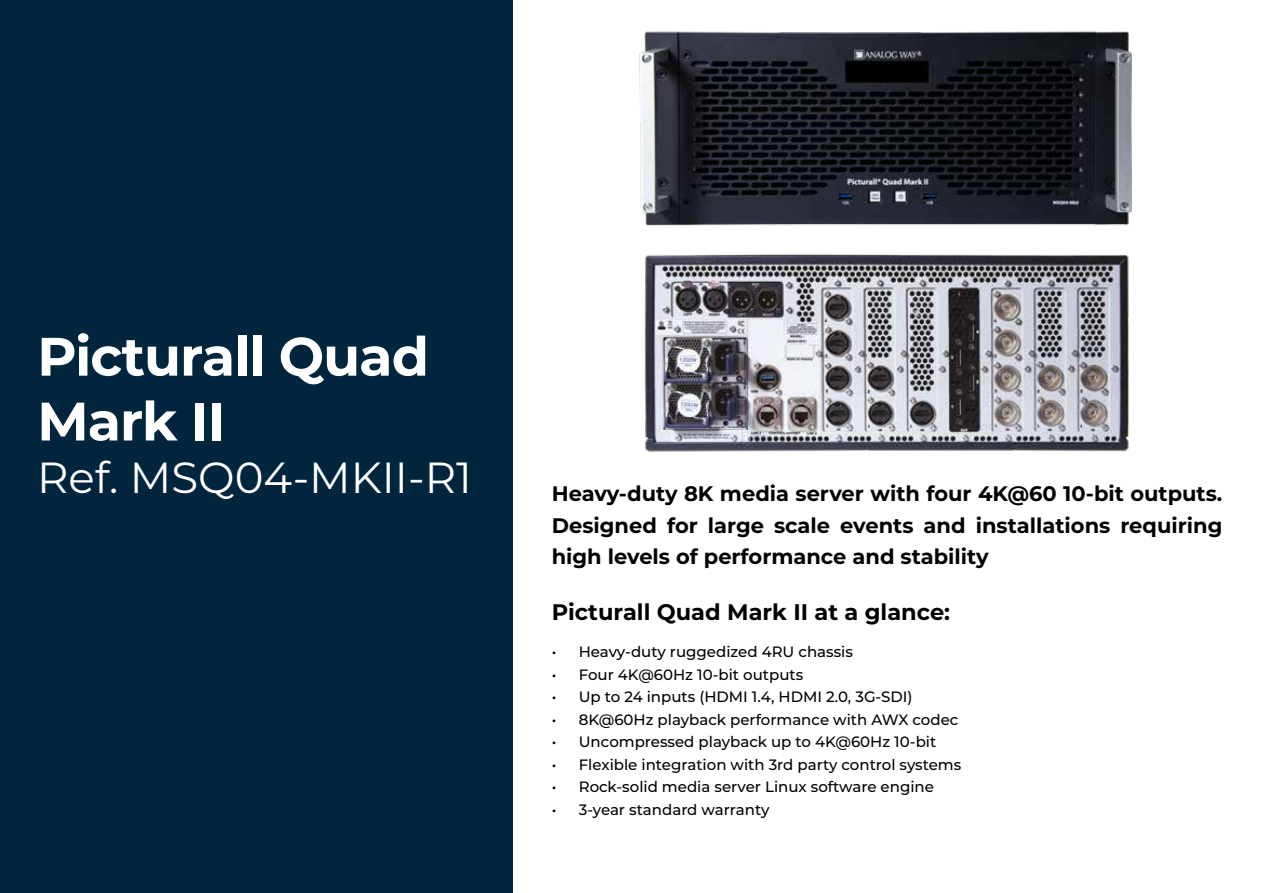
<style>
.page{position:relative;width:1263px;height:893px;background:#fff}
.page>*{position:absolute;margin:0;border:0;box-sizing:border-box;transform-origin:0 0}
.t1{font:700 54px/64.8px "Montserrat";letter-spacing:-.02em;color:#fff}
.t2{font:43.5px "Montserrat";color:#fff}
.t3{font:700 22.5px "Montserrat";color:#000}
.t4{font:700 21px/31.5px "Montserrat";color:#000;text-align:justify}
.t5{font:500 15px "Montserrat";color:#000}
</style>
<div class="page">
<div style="left:0;top:0;width:512px;height:893px;background:#00253d"></div>
<img style="left:639px;top:31px;width:493px;height:195px">
<img style="left:644px;top:254px;width:485px;height:198px">
<h1 class="t1" style="left:37px;top:321px;width:393px">Picturall Quad<br>Mark II</h1>
<h2 class="t2" style="left:37px;top:447px;width:436px">Ref. MSQ04-MKII-R1</h2>
<h3 class="t4" style="left:552px;top:477px;width:672px">Heavy-duty 8K media server with four 4K@60 10-bit outputs.<br>Designed for large scale events and installations requiring high levels of performance and stability</h3>
<h3 class="t3" style="left:552px;top:595px;width:400px">Picturall Quad Mark II at a glance:</h3>
<p class="t5" style="left:552px;top:641px;width:303px">• Heavy-duty ruggedized 4RU chassis</p>
<p class="t5" style="left:552px;top:664px;width:253px">• Four 4K@60Hz 10-bit outputs</p>
<p class="t5" style="left:552px;top:686px;width:362px">• Up to 24 inputs (HDMI 1.4, HDMI 2.0, 3G-SDI)</p>
<p class="t5" style="left:552px;top:709px;width:408px">• 8K@60Hz playback performance with AWX codec</p>
<p class="t5" style="left:552px;top:731px;width:386px">• Uncompressed playback up to 4K@60Hz 10-bit</p>
<p class="t5" style="left:552px;top:754px;width:411px">• Flexible integration with 3rd party control systems</p>
<p class="t5" style="left:552px;top:776px;width:384px">• Rock-solid media server Linux software engine</p>
<p class="t5" style="left:552px;top:799px;width:219px">• 3-year standard warranty</p>
</div>
